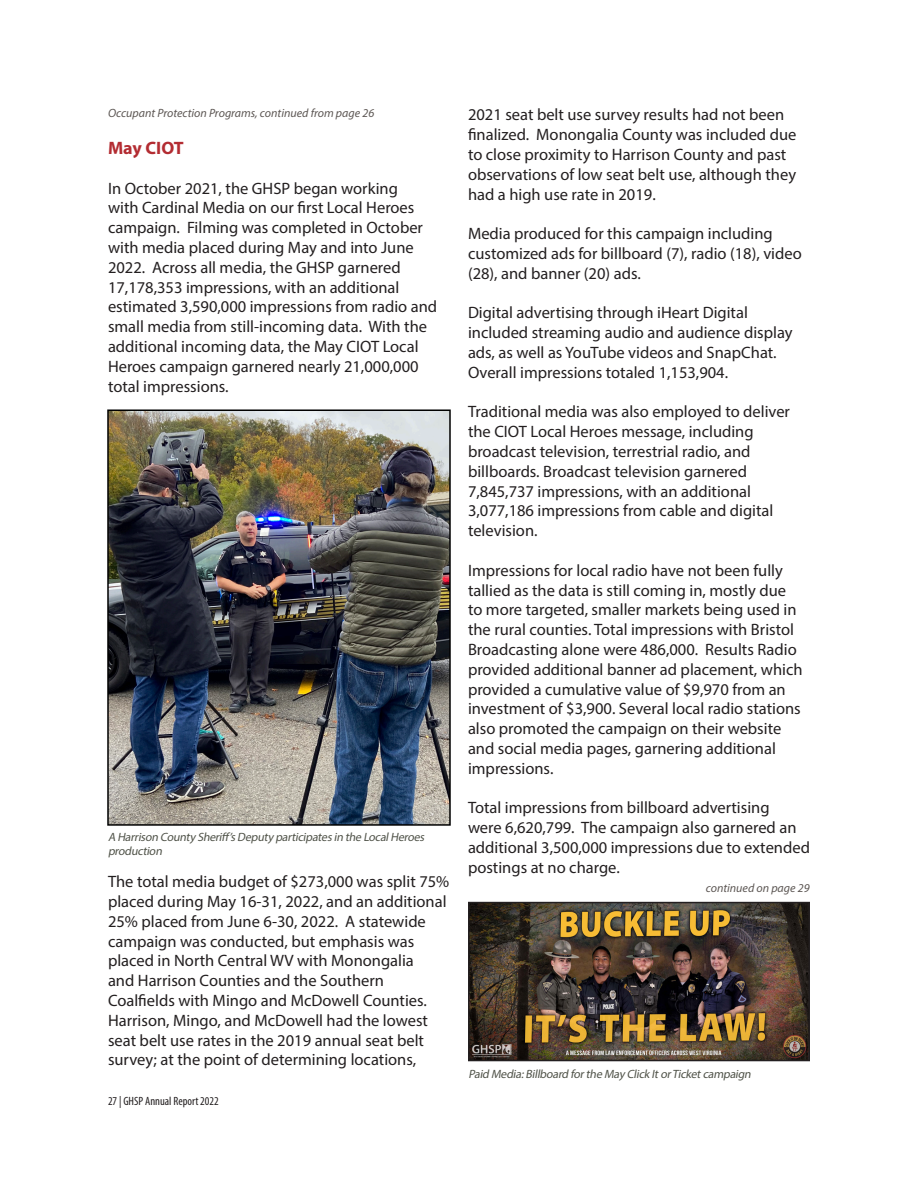
<style>
.page{position:relative;width:918px;height:1188px;background:#fff}
.page>*{position:absolute;margin:0;border:0;box-sizing:border-box;transform-origin:0 0}
.t1{font:700 18px "Myriad Pro";color:#b32c32}
.t2{font:16.5px/19.8px "Myriad Pro";color:#231f20}
.t3{font:italic 12px/14.4px "Myriad Pro";color:#505349}
.t4{font:italic 12px "Myriad Pro";color:#5d5754}
.t5{font:condensed 12px "Myriad Pro";color:#231f20}
</style>
<div class="page">
<img style="left:110px;top:412px;width:338px;height:411px">
<div style="left:107px;top:409px;width:344px;height:417px;border:2px solid #000"></div>
<img style="left:471px;top:905px;width:336px;height:153px">
<div style="left:468px;top:902px;width:342px;height:159px;border:2px solid #231f20"></div>
<p class="t4" style="left:108px;top:106px;width:268px">Occupant Protection Programs, continued from page 26</p>
<p class="t1" style="left:108px;top:136px;width:77px">May CIOT</p>
<p class="t2" style="left:108px;top:178px;width:331px">In October 2021, the GHSP began working<br>with Cardinal Media on our frst Local Heroes campaign. Filming was completed in October with media placed during May and into June 2022. Across all media, the GHSP garnered 17,178,353 impressions, with an additional estimated 3,590,000 impressions from radio and small media from still-incoming data. With the additional incoming data, the May CIOT Local Heroes campaign garnered nearly 21,000,000 total impressions.</p>
<p class="t3" style="left:108px;top:829px;width:320px">A Harrison County Sherif’sDeputy participatesin the LocalHeroes production</p>
<p class="t2" style="left:108px;top:871px;width:343px">The total media budget of $273,000 was split 75% placed during May 16-31, 2022, and an additional 25% placed from June 6-30, 2022. A statewide campaign was conducted, but emphasis was placed in North Central WV with Monongalia<br>and Harrison Counties and the Southern Coalfelds with Mingo and McDowell Counties.<br>Harrison, Mingo, and McDowell had the lowest seat belt use rates in the 2019 annual seat belt survey; at the point of determining locations,</p>
<p class="t5" style="left:108px;top:1094px;width:112px">27 | GHSP Annual Report 2022</p>
<p class="t2" style="left:468px;top:105px;width:330px">2021 seat belt use survey results had not been fnalized. Monongalia County was included due to close proximity to Harrison County and past observations of low seat belt use, although they had a high use rate in 2019.</p>
<p class="t2" style="left:468px;top:223px;width:335px">Media produced for this campaign including customized ads for billboard (7), radio (18), video (28), and banner (20) ads.</p>
<p class="t2" style="left:468px;top:303px;width:326px">Digital advertising through iHeart Digital included streaming audio and audience display ads, as well as YouTube videos and SnapChat.<br>Overall impressions totaled 1,153,904.</p>
<p class="t2" style="left:468px;top:402px;width:324px">Traditional media was also employed to deliver the CIOT Local Heroes message, including broadcast television, terrestrial radio, and billboards. Broadcast television garnered 7,845,737 impressions, with an additional 3,077,186 impressions from cable and digital television.</p>
<p class="t2" style="left:468px;top:560px;width:336px">Impressions for local radio have not been fully tallied as the data is still coming in, mostly due to more targeted, smaller markets being used in the rural counties. Total impressions with Bristol Broadcasting alone were 486,000. Results Radio provided additional banner ad placement, which provided a cumulative value of $9,970 from an investment of $3,900. Several local radio stations also promoted the campaign on their website and social media pages, garnering additional impressions.</p>
<p class="t2" style="left:468px;top:798px;width:343px">Total impressions from billboard advertising<br>were 6,620,799. The campaign also garnered an additional 3,500,000 impressions due to extended postings at no charge.</p>
<p class="t4" style="left:706px;top:881px;width:105px">continued on page 29</p>
<p class="t3" style="left:468px;top:1066px;width:287px">Paid Media:Billboard forthe May Click ItorTicketcampaign</p>
</div>
